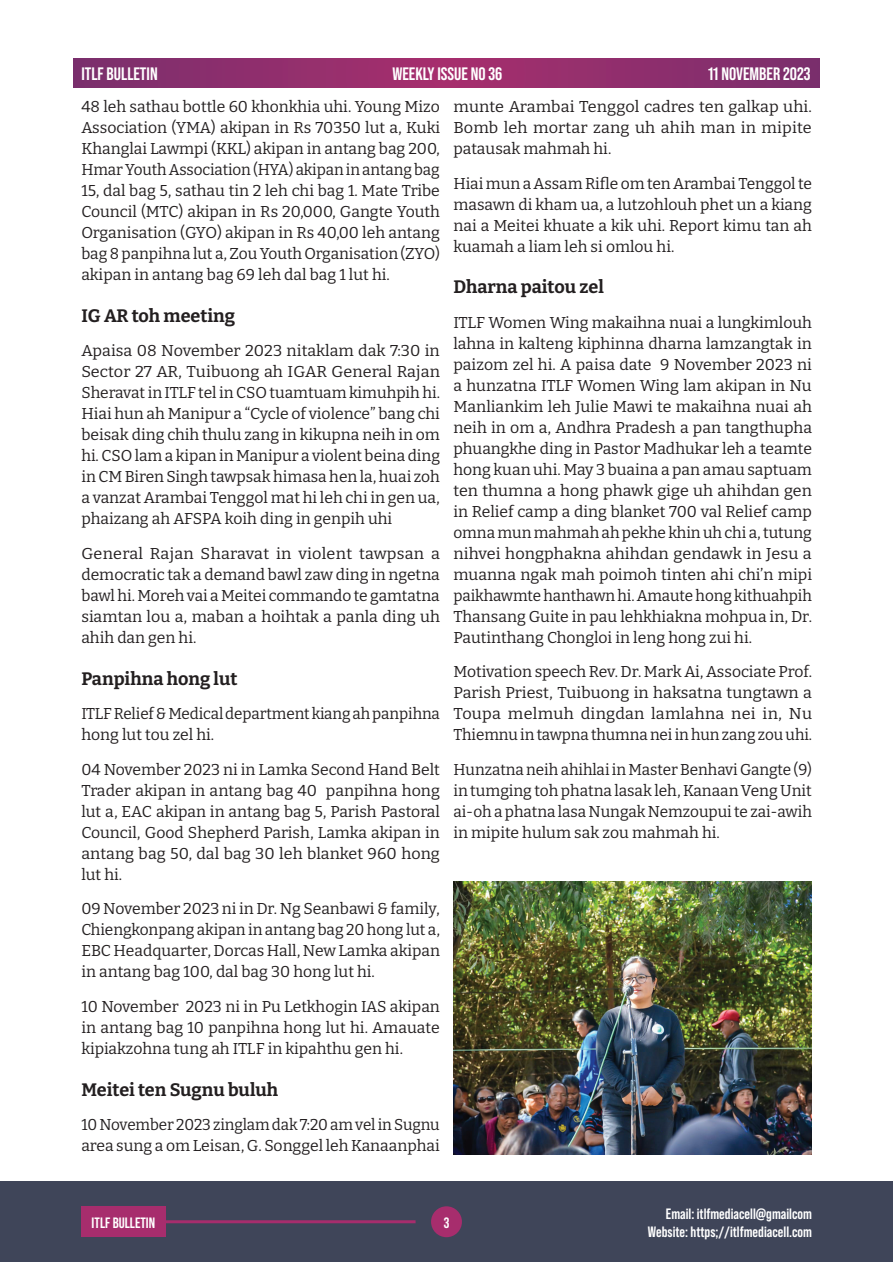
<style>
.page{position:relative;width:893px;height:1263px;background:#fff}
.page>*{position:absolute;margin:0;border:0;box-sizing:border-box;transform-origin:0 0}
.t1{font:700 18px "Bitter";color:#231f20}
.t2{font:700 18px "Bebas Neue Pro";color:#fff}
.t3{font:15.75px/21px "Bitter";color:#231f20;text-align:justify}
.t4{font:700 15px/18px "Bebas Neue Pro";color:#fff;text-align:right}
</style>
<div class="page">
<div style="left:0;top:1181px;width:893px;height:81px;background:#3f4559"></div>
<div style="left:81px;top:1206px;width:85px;height:31px;background:#a72d6d"></div>
<hr style="left:161px;top:1220px;width:255px;height:3px;background:#a72d6d">
<div style="left:431px;top:1206px;width:31px;height:31px;background:#a72d6d;border-radius:50%"></div>
<svg style="left:74px;top:58px;width:745px;height:29px;background:#8f2e6c"></svg>
<img style="left:453px;top:881px;width:359px;height:274px">
<p class="t2" style="left:81px;top:64px;width:78px">ITLF BULLETIN</p>
<p class="t2" style="left:392px;top:64px;width:111px">WEEKLY ISSUE NO 36</p>
<p class="t2" style="left:708px;top:64px;width:104px">11 NOVEMBER 2023</p>
<p class="t3" style="left:81px;top:96px;width:360px">48 leh sathau bottle 60 khonkhia uhi. Young Mizo Association (YMA) akipan in Rs 70350 lut a, Kuki Khanglai Lawmpi (KKL) akipan in antang bag 200, Hmar Youth Association (HYA) akipan in antang bag 15, dal bag 5, sathau tin 2 leh chi bag 1. Mate Tribe Council (MTC) akipan in Rs 20,000, Gangte Youth Organisation (GYO) akipan in Rs 40,00 leh antang bag 8 panpihna lut a, Zou Youth Organisation (ZYO) akipan in antang bag 69 leh dal bag 1 lut hi.</p>
<p class="t1" style="left:81px;top:304px;width:155px">IG AR toh meeting</p>
<p class="t3" style="left:81px;top:340px;width:360px">Apaisa 08 November 2023 nitaklam dak 7:30 in Sector 27 AR, Tuibuong ah IGAR General Rajan Sheravat in ITLF tel in CSO tuamtuam kimuhpih hi.<br>Hiai hun ah Manipur a “Cycle of violence” bang chi beisak ding chih thulu zang in kikupna neih in om hi. CSO lam a kipan in Manipur a violent beina ding in CM Biren Singh tawpsak himasa hen la, huai zoh a vanzat Arambai Tenggol mat hi leh chi in gen ua, phaizang ah AFSPA koih ding in genpih uhi</p>
<p class="t3" style="left:81px;top:542px;width:360px">General Rajan Sharavat in violent tawpsan a democratic tak a demand bawl zaw ding in ngetna bawl hi. Moreh vai a Meitei commando te gamtatna siamtan lou a, maban a hoihtak a panla ding uh ahih dan gen hi.</p>
<p class="t1" style="left:81px;top:667px;width:158px">Panpihna hong lut</p>
<p class="t3" style="left:81px;top:703px;width:360px">ITLF Relief &amp; Medical department kiang ah panpihna hong lut tou zel hi.</p>
<p class="t3" style="left:81px;top:758px;width:360px">04 November 2023 ni in Lamka Second Hand Belt Trader akipan in antang bag 40 panpihna hong lut a, EAC akipan in antang bag 5, Parish Pastoral Council, Good Shepherd Parish, Lamka akipan in antang bag 50, dal bag 30 leh blanket 960 hong lut hi.</p>
<p class="t3" style="left:81px;top:898px;width:360px">09 November 2023 ni in Dr. Ng Seanbawi &amp; family, Chiengkonpang akipan in antang bag 20 hong lut a, EBC Headquarter, Dorcas Hall, New Lamka akipan in antang bag 100, dal bag 30 hong lut hi.</p>
<p class="t3" style="left:81px;top:995px;width:360px">10 November 2023 ni in Pu Letkhogin IAS akipan in antang bag 10 panpihna hong lut hi. Amauate kipiakzohna tung ah ITLF in kipahthu gen hi.</p>
<p class="t1" style="left:81px;top:1078px;width:198px">Meitei ten Sugnu buluh</p>
<p class="t3" style="left:81px;top:1114px;width:360px">10 November 2023 zinglam dak 7:20 am vel in Sugnu area sung a om Leisan, G. Songgel leh Kanaanphai</p>
<p class="t3" style="left:453px;top:96px;width:360px">munte Arambai Tenggol cadres ten galkap uhi.<br>Bomb leh mortar zang uh ahih man in mipite patausak mahmah hi.</p>
<p class="t3" style="left:453px;top:172px;width:360px">Hiai mun a Assam Rifle om ten Arambai Tenggol te masawn di kham ua, a lutzohlouh phet un a kiang nai a Meitei khuate a kik uhi. Report kimu tan ah kuamah a liam leh si omlou hi.</p>
<p class="t1" style="left:453px;top:276px;width:152px">Dharna paitou zel</p>
<p class="t3" style="left:453px;top:311px;width:360px">ITLF Women Wing makaihna nuai a lungkimlouh lahna in kalteng kiphinna dharna lamzangtak in paizom zel hi. A paisa date 9 November 2023 ni a hunzatna ITLF Women Wing lam akipan in Nu Manliankim leh Julie Mawi te makaihna nuai ah neih in om a, Andhra Pradesh a pan tangthupha phuangkhe ding in Pastor Madhukar leh a teamte hong kuan uhi. May 3 buaina a pan amau saptuam ten thumna a hong phawk gige uh ahihdan gen in Relief camp a ding blanket 700 val Relief camp omna mun mahmah ah pekhe khin uh chi a, tutung nihvei hongphakna ahihdan gendawk in Jesu a muanna ngak mah poimoh tinten ahi chi’n mipi paikhawmte hanthawn hi. Amaute hong kithuahpih Thansang Guite in pau lehkhiakna mohpua in, Dr.<br>Pautinthang Chongloi in leng hong zui hi.</p>
<p class="t3" style="left:453px;top:661px;width:360px">Motivation speech Rev. Dr. Mark Ai, Associate Prof.<br>Parish Priest, Tuibuong in haksatna tungtawn a Toupa melmuh dingdan lamlahna nei in, Nu Thiemnu in tawpna thumna nei in hun zang zou uhi.</p>
<p class="t3" style="left:453px;top:758px;width:360px">Hunzatna neih ahihlai in Master Benhavi Gangte (9) in tumging toh phatna lasak leh, Kanaan Veng Unit ai-oh a phatna lasa Nungak Nemzoupui te zai-awih in mipite hulum sak zou mahmah hi.</p>
<p class="t4" style="left:92px;top:1213px;width:65px">ITLF BULLETIN</p>
<p class="t4" style="left:648px;top:1204px;width:166px">Email: itlfmediacell@gmailcom<br>Website: https;//itlfmediacell.com</p>
<p class="t4" style="left:444px;top:1213px;width:7px">3</p>
</div>
